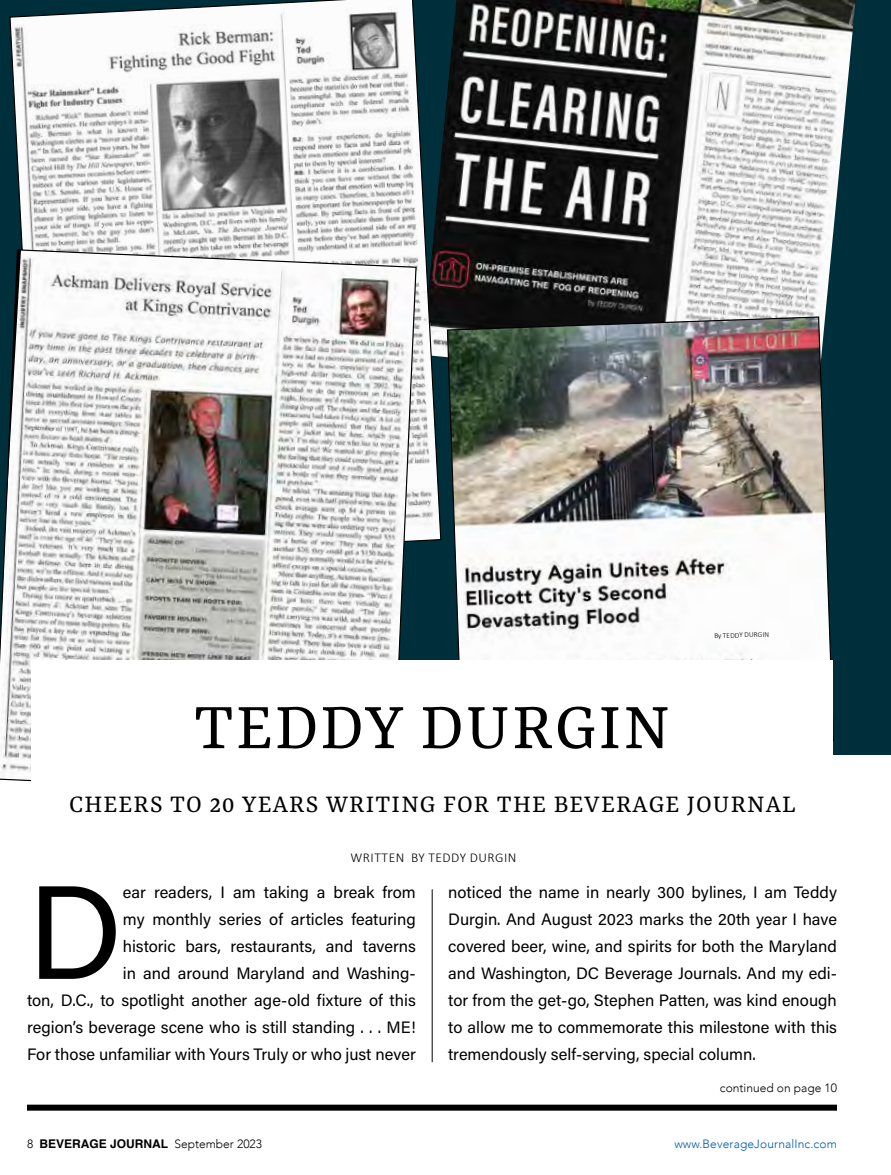
<style>
.page{position:relative;width:891px;height:1175px;background:#fff}
.page>*{position:absolute;margin:0;border:0;box-sizing:border-box;transform-origin:0 0}
.t1{font:132.9px "Acumin Pro";color:#000}
.t2{font:72px "Yrsa";letter-spacing:.03em;color:#000}
.t3{font:27px "Yrsa";letter-spacing:.045em;color:#000}
.t4{font:16.5px/27px "Acumin Pro";color:#000;text-align:right}
.t5{font:300 13.5px "Calibri";letter-spacing:.04em;color:#000}
.t6{font:700 12px "Helvetica";color:#000}
.t7{font:300 12px "Avenir";letter-spacing:.01em;color:#005baa}
.t8{font:300 12px "Avenir";color:#000}
.t9{font:300 7.5px "Calibri";color:#000}
.s1{font-family:"Avenir";font-weight:300}
</style>
<div class="page">
<div style="left:27px;top:1104px;width:810px;height:6px;background:#000"></div>
<div style="left:0;top:0;width:891px;height:754px;background:#002f3c"></div>
<img style="left:442px;top:0;width:414px;height:357px">
<img style="left:446px;top:316px;width:389px;height:426px">
<hr style="left:432px;top:889px;width:1px;height:173px;background:#000">
<svg style="left:9px;top:0;width:433px;height:542px;background:#babebf"></svg>
<svg style="left:0;top:249px;width:417px;height:533px;background:#c5c5c4"></svg>
<div style="left:31px;top:660px;width:802px;height:172px;background:#fff"></div>
<h2 class="t2" style="left:194px;top:685px;width:478px">TEDDY DURGIN</h2>
<p class="t9" style="left:714px;top:631px;width:57px;rotate:-2deg">By TEDDY DURGIN</p>
<h3 class="t3" style="left:69px;top:788px;width:728px">CHEERS TO 20 YEARS WRITING FOR THE BEVERAGE JOURNAL</h3>
<p class="t5" style="left:350px;top:849px;width:168px">WRITTEN BY TEDDY DURGIN</p>
<p class="t4" style="left:27px;top:878px;width:390px">ear readers, I am taking a break from<br>my monthly series of articles featuring<br>historic bars, restaurants, and taverns<br>in and around Maryland and Washing-<br>ton, D.C., to spotlight another age-old fixture of this region’s beverage scene who is still standing . . . ME!<br>For those unfamiliar with Yours Truly or who just never</p>
<p class="t4" style="left:448px;top:877px;width:390px;text-align:justify">noticed the name in nearly 300 bylines, I am Teddy Durgin. And August 2023 marks the 20th year I have covered beer, wine, and spirits for both the Maryland and Washington, DC Beverage Journals. And my edi&shy;tor from the get-go, Stephen Patten, was kind enough to allow me to commemorate this milestone with this tremendously self-serving, special column.</p>
<p class="t8" style="left:720px;top:1081px;width:119px">continued on page 10</p>
<h1 class="t1" style="left:27px;top:840px;width:97px">D</h1>
<p class="t6" style="left:27px;top:1136px;width:237px"><span class="s1">8</span> BEVERAGE JOURNAL <span class="s1">September 2023</span></p>
<p class="t7" style="left:674px;top:1136px;width:164px">www.BeverageJournalInc.com</p>
</div>
